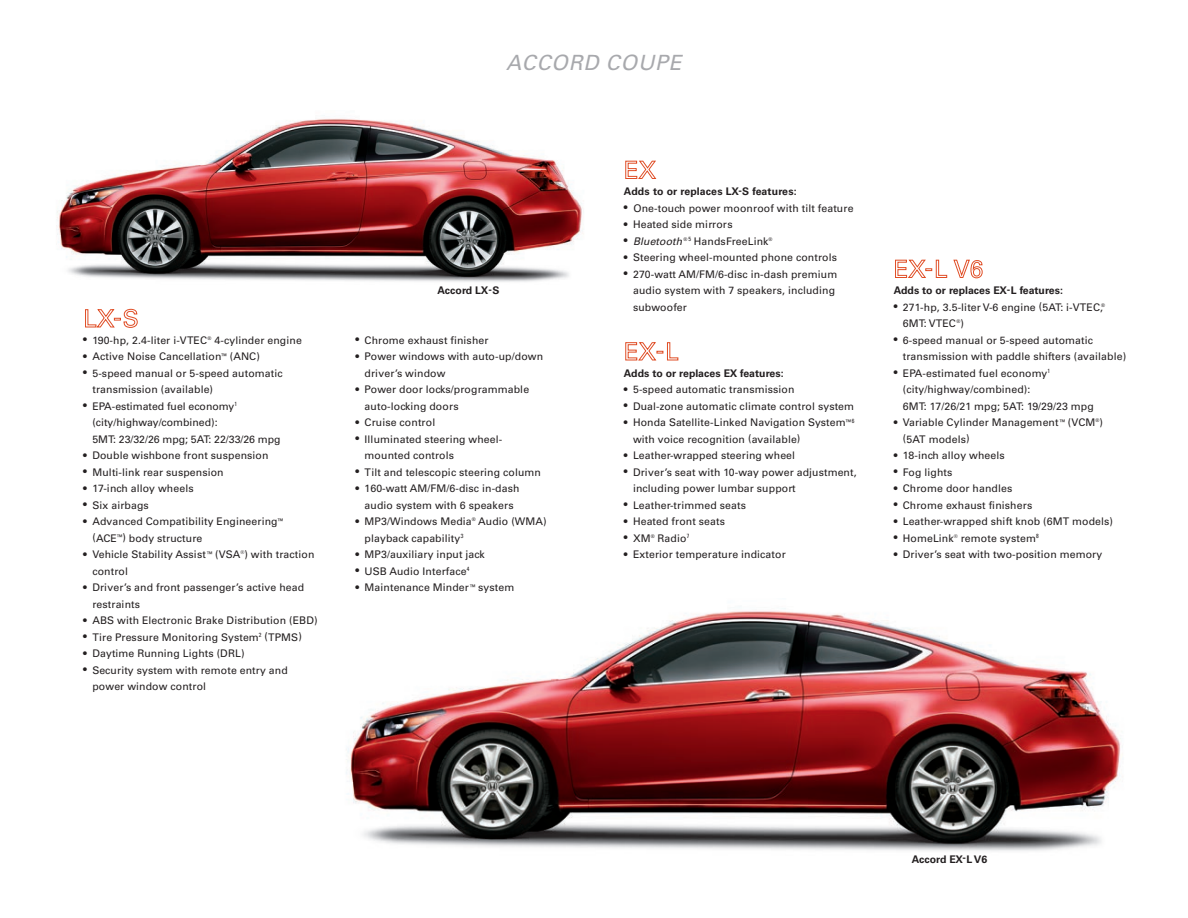
<style>
.page{position:relative;width:1188px;height:918px;background:#fff}
.page>*{position:absolute;margin:0;border:0;box-sizing:border-box;transform-origin:0 0}
._09_Subhd__17__U56{font:italic 21px "Univers";letter-spacing:.04em;color:#a8a9ad}
._09_Features_List__C{font:10.5px/16.5px "Univers";letter-spacing:.01em;color:#231f20}
._09_Featurees_List_S{font:700 10.5px "Univers";color:#231f20}
.s1{font-style:italic}
</style>
<div class="page">
<img style="left:57px;top:118px;width:527px;height:164px">
<svg style="left:85px;top:308px;width:53px;height:20px"></svg>
<svg style="left:625px;top:342px;width:54px;height:19px"></svg>
<svg style="left:895px;top:259px;width:52px;height:19px"></svg>
<svg style="left:953px;top:259px;width:30px;height:20px"></svg>
<svg style="left:625px;top:160px;width:32px;height:19px"></svg>
<img style="left:346px;top:608px;width:775px;height:243px">
<p class="_09_Subhd__17__U56" style="left:506px;top:50px;width:177px">ACCORD COUPE</p>
<p class="_09_Features_List__C" style="left:83px;top:332px;width:220px">• 190-hp, 2.4-liter i-VTEC<sup>®</sup> 4-cylinder engine</p>
<p class="_09_Features_List__C" style="left:83px;top:348px;width:178px">• Active Noise Cancellation<sup>™</sup> (ANC)</p>
<p class="_09_Features_List__C" style="left:92px;top:365px;width:192px;text-indent:-9px">• 5-speed manual or 5-speed automatic transmission (available)</p>
<p class="_09_Features_List__C" style="left:92px;top:398px;width:190px;text-indent:-9px">• EPA-estimated fuel economy<sup>1 </sup>(city/highway/combined):<br>5MT: 23/32/26 mpg; 5AT: 22/33/26 mpg</p>
<p class="_09_Features_List__C" style="left:83px;top:447px;width:187px">• Double wishbone front suspension</p>
<p class="_09_Features_List__C" style="left:83px;top:464px;width:142px">• Multi-link rear suspension</p>
<p class="_09_Features_List__C" style="left:83px;top:480px;width:112px">• 17-inch alloy wheels</p>
<p class="_09_Features_List__C" style="left:83px;top:497px;width:67px">• Six airbags</p>
<p class="_09_Features_List__C" style="left:92px;top:513px;width:192px;text-indent:-9px">• Advanced Compatibility Engineering<sup>™ </sup>(ACE<sup>™</sup>) body structure</p>
<p class="_09_Features_List__C" style="left:92px;top:546px;width:224px;text-indent:-9px">• Vehicle Stability Assist <sup>™</sup> (VSA<sup>®</sup>) with traction control</p>
<p class="_09_Features_List__C" style="left:92px;top:579px;width:213px;text-indent:-9px">• Driver’s and front passenger’s active head restraints</p>
<p class="_09_Features_List__C" style="left:83px;top:612px;width:236px">• ABS with Electronic Brake Distribution (EBD)</p>
<p class="_09_Features_List__C" style="left:83px;top:629px;width:220px">• Tire Pressure Monitoring System<sup>2</sup> (TPMS)</p>
<p class="_09_Features_List__C" style="left:83px;top:645px;width:163px">• Daytime Running Lights (DRL)</p>
<p class="_09_Features_List__C" style="left:92px;top:662px;width:197px;text-indent:-9px">• Security system with remote entry and power window control</p>
<p class="_09_Featurees_List_S" style="left:624px;top:185px;width:174px">Adds to or replaces LX-S features:</p>
<p class="_09_Features_List__C" style="left:624px;top:200px;width:231px">• One-touch power moonroof with tilt feature</p>
<p class="_09_Features_List__C" style="left:624px;top:216px;width:110px">• Heated side mirrors</p>
<p class="_09_Features_List__C" style="left:624px;top:233px;width:150px">• <span class="s1">Bluetooth</span> <sup>®</sup> <sup>5</sup> HandsFreeLink<sup>®</sup></p>
<p class="_09_Features_List__C" style="left:624px;top:249px;width:215px">• Steering wheel-mounted phone controls</p>
<p class="_09_Features_List__C" style="left:633px;top:266px;width:206px;text-indent:-9px">• 270-watt AM/FM/6-disc in-dash premium audio system with 7 speakers, including subwoofer</p>
<p class="_09_Featurees_List_S" style="left:438px;top:284px;width:63px">Accord LX-S</p>
<p class="_09_Featurees_List_S" style="left:894px;top:284px;width:171px">Adds to or replaces EX-L features:</p>
<p class="_09_Features_List__C" style="left:903px;top:299px;width:204px;text-indent:-9px">• 271-hp, 3.5-liter V-6 engine (5AT: i-VTEC,<sup>®<br></sup>6MT: VTEC<sup>®</sup>)</p>
<p class="_09_Features_List__C" style="left:903px;top:332px;width:225px;text-indent:-9px">• 6-speed manual or 5-speed automatic transmission with paddle shifters (available)</p>
<p class="_09_Features_List__C" style="left:903px;top:365px;width:193px;text-indent:-9px">• EPA-estimated fuel economy<sup>1 </sup>(city/highway/combined):<br>6MT: 17/26/21 mpg; 5AT: 19/29/23 mpg</p>
<p class="_09_Features_List__C" style="left:903px;top:414px;width:202px;text-indent:-9px">• Variable Cylinder Management <sup>™</sup> (VCM<sup>®</sup>) (5AT models)</p>
<p class="_09_Features_List__C" style="left:894px;top:447px;width:113px">• 18-inch alloy wheels</p>
<p class="_09_Features_List__C" style="left:894px;top:464px;width:60px">• Fog lights</p>
<p class="_09_Features_List__C" style="left:894px;top:480px;width:120px">• Chrome door handles</p>
<p class="_09_Features_List__C" style="left:894px;top:497px;width:140px">• Chrome exhaust finishers</p>
<p class="_09_Features_List__C" style="left:894px;top:513px;width:221px">• Leather-wrapped shift knob (6MT models)</p>
<p class="_09_Features_List__C" style="left:894px;top:530px;width:147px">• HomeLink<sup>®</sup> remote system<sup>8</sup></p>
<p class="_09_Features_List__C" style="left:894px;top:546px;width:210px">• Driver’s seat with two-position memory</p>
<p class="_09_Features_List__C" style="left:355px;top:332px;width:135px">• Chrome exhaust finisher</p>
<p class="_09_Features_List__C" style="left:365px;top:348px;width:180px;text-indent:-9px">• Power windows with auto-up/down driver’s window</p>
<p class="_09_Features_List__C" style="left:365px;top:381px;width:166px;text-indent:-9px">• Power door locks/programmable auto-locking doors</p>
<p class="_09_Features_List__C" style="left:355px;top:414px;width:81px">• Cruise control</p>
<p class="_09_Features_List__C" style="left:365px;top:431px;width:139px;text-indent:-9px">• Illuminated steering wheel&shy;mounted controls</p>
<p class="_09_Features_List__C" style="left:355px;top:464px;width:187px">• Tilt and telescopic steering column</p>
<p class="_09_Features_List__C" style="left:355px;top:480px;width:166px;text-align:center">• 160-watt AM/FM/6-disc in-dash audio system with 6 speakers</p>
<p class="_09_Features_List__C" style="left:365px;top:513px;width:184px;text-indent:-9px">• MP3/Windows Media<sup>®</sup> Audio (WMA) playback capability<sup>3</sup></p>
<p class="_09_Features_List__C" style="left:355px;top:546px;width:131px">• MP3/auxiliary input jack</p>
<p class="_09_Features_List__C" style="left:355px;top:563px;width:116px">• USB Audio Interface<sup>4</sup></p>
<p class="_09_Features_List__C" style="left:355px;top:579px;width:160px">• Maintenance Minder <sup>™</sup> system</p>
<p class="_09_Featurees_List_S" style="left:624px;top:367px;width:161px">Adds to or replaces EX features:</p>
<p class="_09_Features_List__C" style="left:624px;top:381px;width:172px">• 5-speed automatic transmission</p>
<p class="_09_Features_List__C" style="left:624px;top:398px;width:232px">• Dual-zone automatic climate control system</p>
<p class="_09_Features_List__C" style="left:633px;top:414px;width:223px;text-indent:-9px">• Honda Satellite-Linked Navigation System<sup>™</sup> <sup>6 </sup>with voice recognition (available)</p>
<p class="_09_Features_List__C" style="left:624px;top:447px;width:173px">• Leather-wrapped steering wheel</p>
<p class="_09_Features_List__C" style="left:633px;top:464px;width:225px;text-indent:-9px">• Driver’s seat with 10-way power adjustment, including power lumbar support</p>
<p class="_09_Features_List__C" style="left:624px;top:497px;width:123px">• Leather-trimmed seats</p>
<p class="_09_Features_List__C" style="left:624px;top:513px;width:103px">• Heated front seats</p>
<p class="_09_Features_List__C" style="left:624px;top:530px;width:67px">• XM<sup>®</sup> Radio<sup>7</sup></p>
<p class="_09_Features_List__C" style="left:624px;top:546px;width:163px">• Exterior temperature indicator</p>
<p class="_09_Featurees_List_S" style="left:912px;top:853px;width:77px">Accord EX-L V6</p>
</div>
